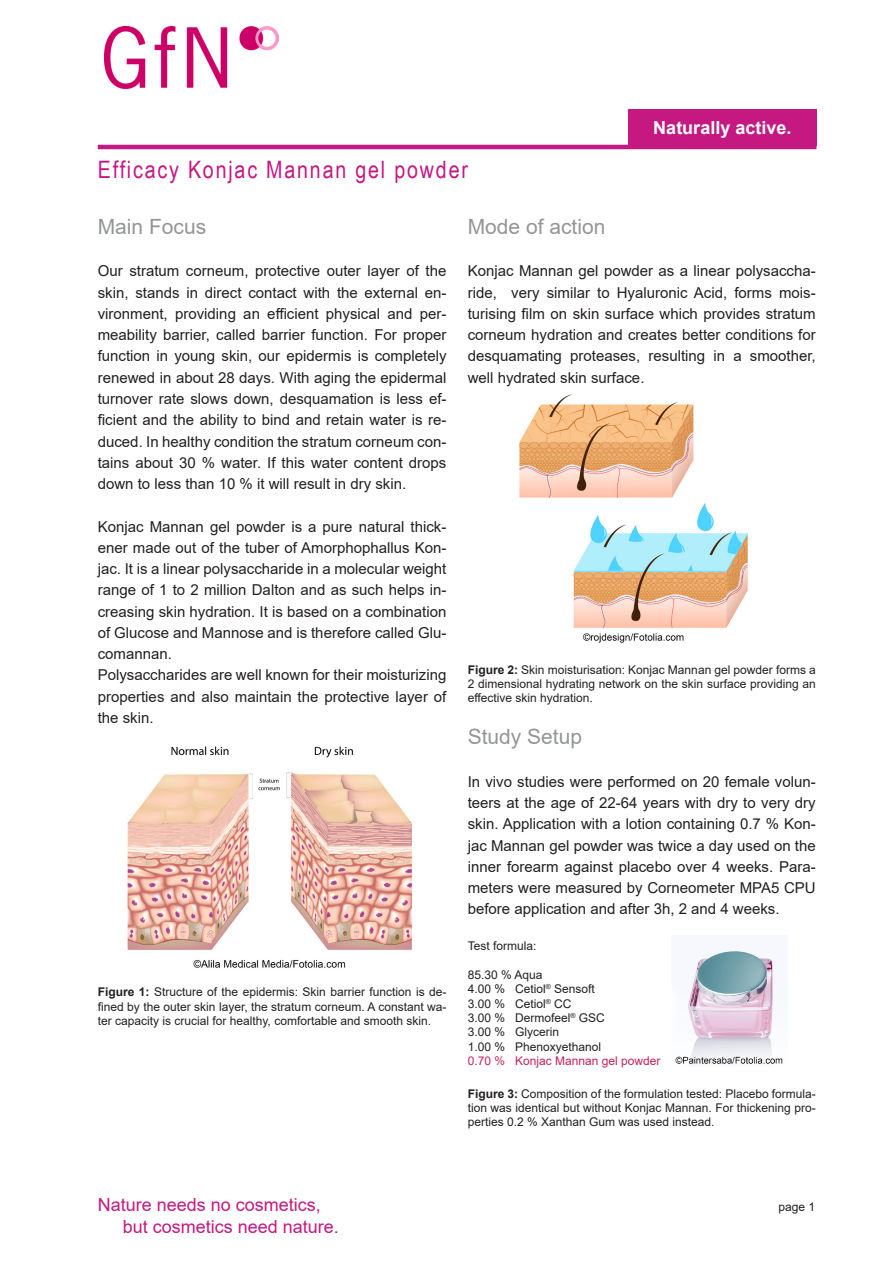
<style>
.page{position:relative;width:893px;height:1263px;background:#fff}
.page>*{position:absolute;margin:0;border:0;box-sizing:border-box;transform-origin:0 0}
.t1{font:24px "Arial Narrow";letter-spacing:.075em;color:#c61881}
.t2{font:21px "Arial";color:#939598}
.t3{font:18px/21.6px "Arial";color:#c61881}
.t4{font:700 18px "Arial";color:#fff}
.t5{font:15px/21.3px "Arial";color:#231f20;text-align:justify}
.t6{font:12px/14.4px "Arial";color:#231f20;text-align:justify}
.t7{font:12px "Arial";color:#c32258}
.s1{font-weight:700}
</style>
<div class="page">
<hr style="left:98px;top:145px;width:718px;height:4px;background:#c61881">
<img style="left:104px;top:27px;width:174px;height:61px">
<div style="left:628px;top:109px;width:188px;height:37px;background:#c61881"></div>
<img style="left:127px;top:746px;width:285px;height:222px">
<img style="left:519px;top:394px;width:229px;height:249px">
<img style="left:675px;top:951px;width:108px;height:113px">
<h1 class="t1" style="left:98px;top:152px;width:372px">Efficacy Konjac Mannan gel powder</h1>
<p class="t4" style="left:653px;top:115px;width:140px">Naturally active.</p>
<p class="t2" style="left:98px;top:212px;width:110px">Main Focus</p>
<p class="t5" style="left:98px;top:260px;width:350px">Our stratum corneum, protective outer layer of the skin, stands in direct contact with the external en&shy;vironment, providing an efficient physical and per&shy;meability barrier, called barrier function. For proper function in young skin, our epidermis is completely renewed in about 28 days. With aging the epidermal turnover rate slows down, desquamation is less ef&shy;ficient and the ability to bind and retain water is re&shy;duced. In healthy condition the stratum corneum con&shy;tains about 30 % water. If this water content drops down to less than 10 % it will result in dry skin.</p>
<p class="t5" style="left:98px;top:515px;width:350px">Konjac Mannan gel powder is a pure natural thick&shy;ener made out of the tuber of Amorphophallus Kon&shy;jac. It is a linear polysaccharide in a molecular weight range of 1 to 2 million Dalton and as such helps in&shy;creasing skin hydration. It is based on a combination of Glucose and Mannose and is therefore called Glu&shy;comannan.</p>
<p class="t5" style="left:98px;top:664px;width:350px">Polysaccharides are well known for their moisturizing properties and also maintain the protective layer of the skin.</p>
<p class="t6" style="left:98px;top:985px;width:350px"><span class="s1">Figure 1:</span> Structure of the epidermis: Skin barrier function is de&shy;fined by the outer skin layer, the stratum corneum. A constant wa&shy;ter capacity is crucial for healthy, comfortable and smooth skin.</p>
<p class="t2" style="left:468px;top:212px;width:139px">Mode of action</p>
<p class="t5" style="left:468px;top:260px;width:350px">Konjac Mannan gel powder as a linear polysaccha&shy;ride, very similar to Hyaluronic Acid, forms mois&shy;turising film on skin surface which provides stratum corneum hydration and creates better conditions for desquamating proteases, resulting in a smoother, well hydrated skin surface.</p>
<p class="t6" style="left:468px;top:662px;width:349px"><span class="s1">Figure 2:</span> Skin moisturisation: Konjac Mannan gel powder forms a 2 dimensional hydrating network on the skin surface providing an effective skin hydration.</p>
<p class="t2" style="left:468px;top:722px;width:116px">Study Setup</p>
<p class="t5" style="left:468px;top:771px;width:350px">In vivo studies were performed on 20 female volun&shy;teers at the age of 22-64 years with dry to very dry skin. Application with a lotion containing 0.7 % Kon&shy;jac Mannan gel powder was twice a day used on the inner forearm against placebo over 4 weeks. Para&shy;meters were measured by Corneometer MPA5 CPU before application and after 3h, 2 and 4 weeks.</p>
<p class="t6" style="left:468px;top:938px;width:70px">Test formula:</p>
<p class="t6" style="left:468px;top:967px;width:76px">85.30 % Aqua</p>
<p class="t6" style="left:468px;top:982px;width:129px">4.00 % Cetiol<sup>®</sup> Sensoft</p>
<p class="t6" style="left:468px;top:996px;width:105px">3.00 % Cetiol<sup>®</sup> CC</p>
<p class="t6" style="left:468px;top:1010px;width:139px">3.00 % Dermofeel<sup>®</sup> GSC</p>
<p class="t6" style="left:468px;top:1025px;width:93px">3.00 % Glycerin</p>
<p class="t6" style="left:468px;top:1039px;width:135px">1.00 % Phenoxyethanol</p>
<p class="t7" style="left:468px;top:1053px;width:194px">0.70 % Konjac Mannan gel powder</p>
<p class="t6" style="left:468px;top:1086px;width:349px"><span class="s1">Figure 3:</span> Composition of the formulation tested: Placebo formula&shy;tion was identical but without Konjac Mannan. For thickening pro&shy;perties 0.2 % Xanthan Gum was used instead.</p>
<p class="t3" style="left:123px;top:1194px;width:218px;text-indent:-25px">Nature needs no cosmetics, but cosmetics need nature.</p>
<p class="t6" style="left:778px;top:1199px;width:38px">page 1</p>
</div>
